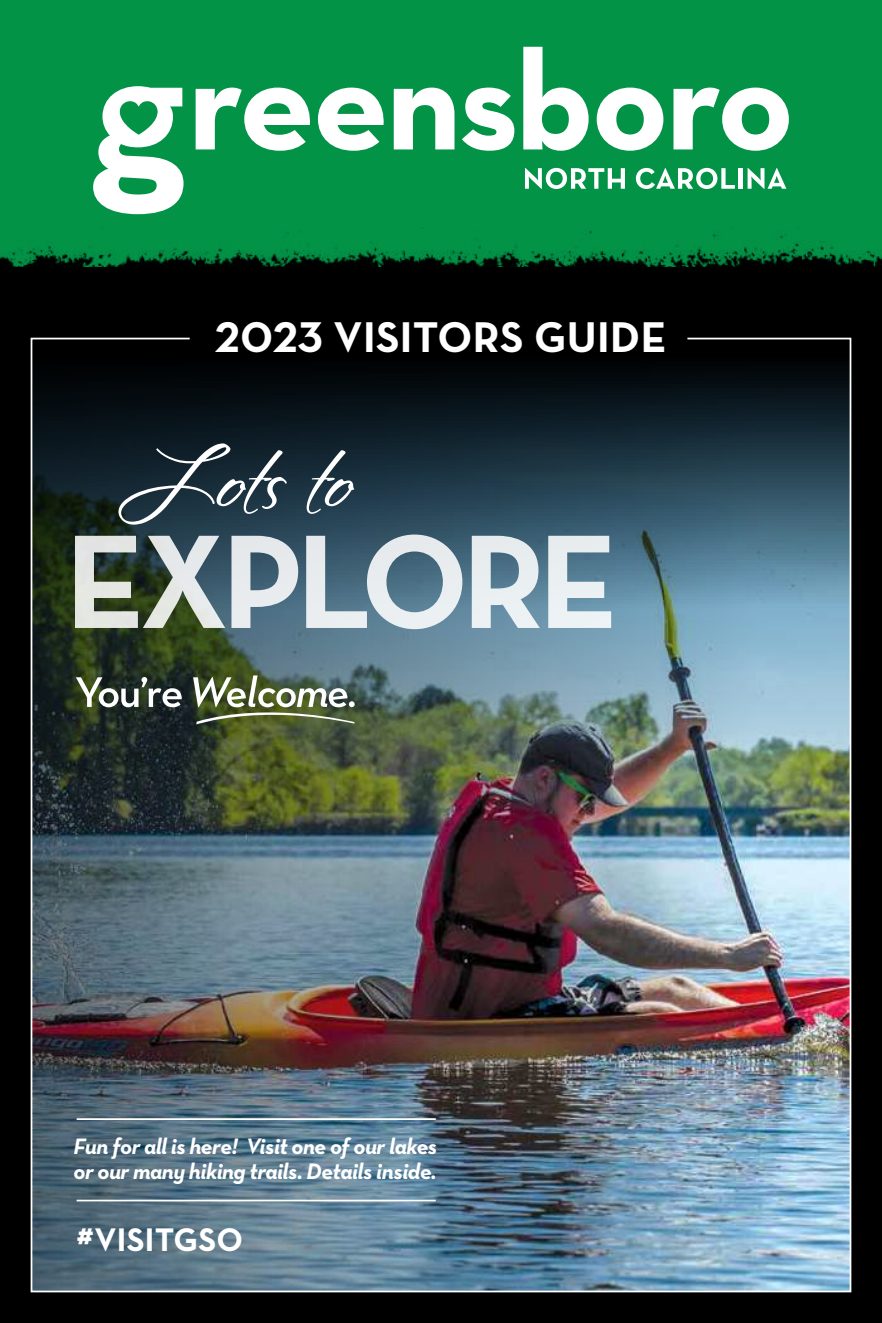
<style>
.page{position:relative;width:882px;height:1323px;background:#fff}
.page>*{position:absolute;margin:0;border:0;box-sizing:border-box;transform-origin:0 0}
.t1{font:700 135.62px "Neutraface Text";letter-spacing:-.05em;color:#fff}
.t2{font:89.95px "Stephanie Marie JF";color:#fff}
.t3{font:700 43.75px "Neutraface Text";letter-spacing:.01em;color:#fff}
.t4{font:700 33.25px "Neutraface Text";letter-spacing:.01em;color:#fff}
.t5{font:italic 700 22.75px/24.5px "Neutraface Text";letter-spacing:-.02em;color:#fff}
</style>
<div class="page">
<div style="left:0;top:0;width:882px;height:299px;background:#039347"></div>
<div style="left:0;top:268px;width:882px;height:1055px;background:#000"></div>
<svg style="left:93px;top:86px;width:91px;height:128px"></svg>
<svg style="left:196px;top:88px;width:114px;height:63px"></svg>
<svg style="left:318px;top:88px;width:66px;height:63px"></svg>
<svg style="left:394px;top:88px;width:60px;height:61px"></svg>
<svg style="left:462px;top:88px;width:52px;height:63px"></svg>
<svg style="left:523px;top:47px;width:66px;height:104px"></svg>
<svg style="left:597px;top:88px;width:66px;height:63px"></svg>
<svg style="left:674px;top:88px;width:115px;height:63px"></svg>
<svg style="left:525px;top:168px;width:100px;height:21px"></svg>
<svg style="left:636px;top:168px;width:99px;height:21px"></svg>
<hr style="left:739px;top:168px;width:4px;height:21px;background:#fff">
<svg style="left:748px;top:168px;width:38px;height:21px"></svg>
<img style="left:0;top:227px;width:882px;height:41px">
<img style="left:30px;top:337px;width:822px;height:956px">
<svg style="left:76px;top:677px;width:106px;height:30px;background:#656e64"></svg>
<svg style="left:193px;top:675px;width:162px;height:49px;background:#738064"></svg>
<hr style="left:77px;top:1200px;width:359px;height:1px;background:#fff">
<hr style="left:77px;top:1118px;width:359px;height:2px;background:#fff">
<h3 class="t3" style="left:215px;top:309px;width:453px">2023 VISITORS GUIDE</h3>
<h2 class="t2" style="left:117px;top:424px;width:236px">Lots to</h2>
<h1 class="t1" style="left:65px;top:495px;width:555px">EXPLORE</h1>
<p class="t5" style="left:73px;top:1134px;width:365px">Fun for all is here! Visit one of our lakes or our many hiking trails. Details inside.</p>
<h3 class="t4" style="left:77px;top:1218px;width:168px">#VISITGSO</h3>
</div>
